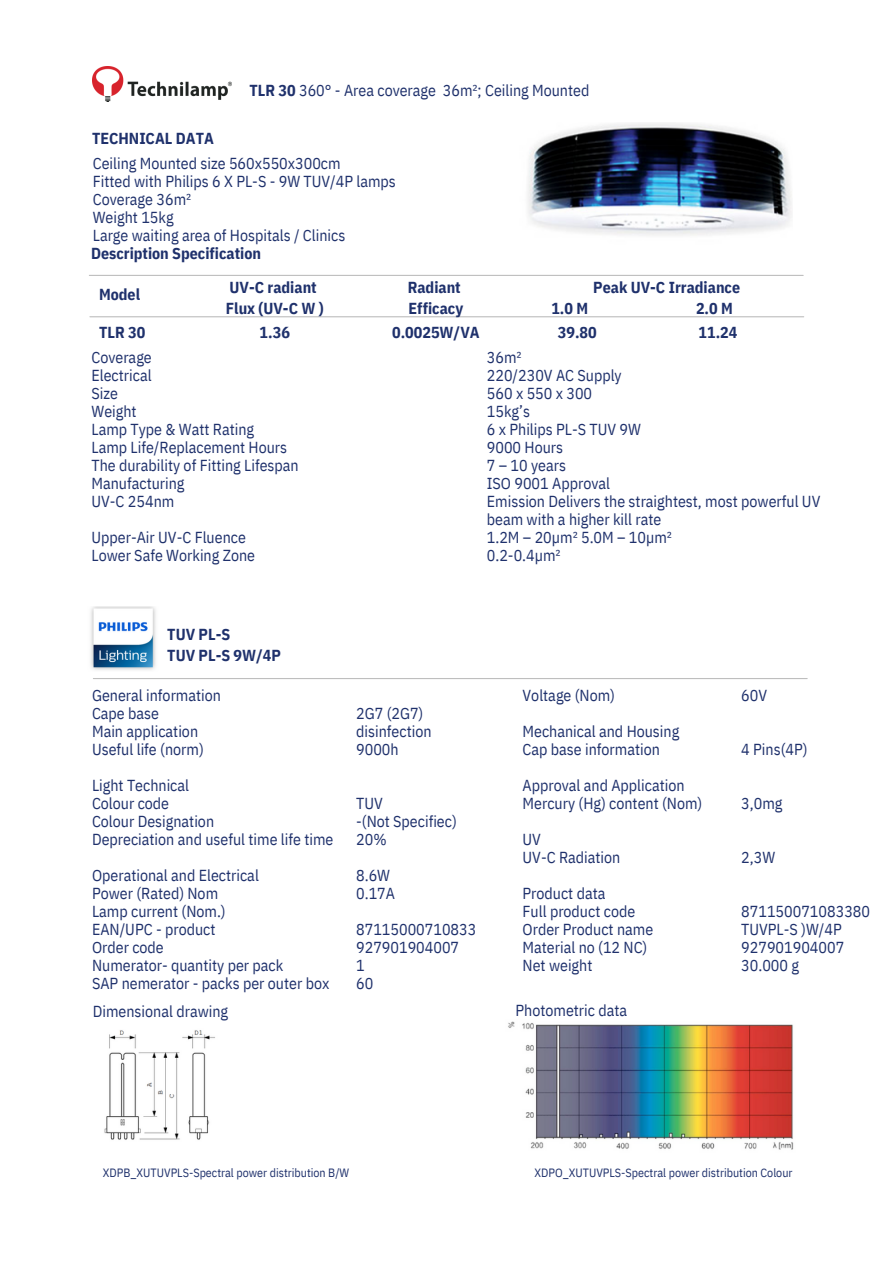
<style>
.page{position:relative;width:894px;height:1264px;background:#fff}
.page>*{position:absolute;margin:0;border:0;box-sizing:border-box;transform-origin:0 0}
.t1{font:15.9px/18px "IBM Plex Sans Cond";color:#1f316c}
.t2{font:700 15.9px/21.3px "IBM Plex Sans Cond";color:#1f316c}
.t3{font:12px "IBM Plex Sans Cond";color:#1f316c}
.s1{font-weight:700}
</style>
<div class="page">
<img style="left:528px;top:123px;width:264px;height:113px">
<img style="left:508px;top:1021px;width:286px;height:129px">
<hr style="left:89px;top:275px;width:713px;height:1px;background:#bebebe">
<hr style="left:90px;top:316px;width:713px;height:1px;background:#bebebe">
<img style="left:104px;top:1030px;width:111px;height:110px">
<img style="left:91px;top:606px;width:65px;height:64px">
<img style="left:92px;top:67px;width:139px;height:35px">
<hr style="left:93px;top:678px;width:714px;height:1px;background:#bebebe">
<h4 class="t2" style="left:92px;top:127px;width:123px">TECHNICAL DATA</h4>
<h4 class="t1" style="left:249px;top:81px;width:341px"><span class="s1">TLR 30</span> 360° - Area coverage 36m²; Ceiling Mounted</h4>
<p class="t1" style="left:93px;top:154px;width:249px">Ceiling Mounted size 560x550x300cm</p>
<h4 class="t1" style="left:93px;top:172px;width:304px">Fitted with Philips 6 X PL-S - 9W TUV/4P lamps<br>Coverage 36m²</h4>
<p class="t1" style="left:93px;top:208px;width:82px">Weight 15kg</p>
<h4 class="t1" style="left:93px;top:226px;width:254px">Large waiting area of Hospitals / Clinics</h4>
<h3 class="t2" style="left:91px;top:243px;width:171px">Description Specification</h3>
<h1 class="t2" style="left:99px;top:284px;width:43px">Model</h1>
<h3 class="t2" style="left:226px;top:276px;width:99px">UV-C radiant<br>Flux (UV-C W )</h3>
<h3 class="t2" style="left:407px;top:276px;width:57px">Radiant<br>Efficacy</h3>
<p class="t2" style="left:593px;top:276px;width:148px">Peak UV-C Irradiance</p>
<p class="t2" style="left:551px;top:297px;width:38px">1.0 M</p>
<p class="t2" style="left:695px;top:297px;width:38px">2.0 M</p>
<h1 class="t2" style="left:99px;top:322px;width:48px">TLR 30</h1>
<h3 class="t2" style="left:259px;top:322px;width:32px">1.36</h3>
<h3 class="t2" style="left:392px;top:322px;width:89px">0.0025W/VA</h3>
<h4 class="t2" style="left:557px;top:322px;width:40px">39.80</h4>
<h4 class="t2" style="left:698px;top:322px;width:40px">11.24</h4>
<h3 class="t1" style="left:91px;top:348px;width:209px">Coverage<br>Electrical<br>Size<br>Weight<br>Lamp Type &amp; Watt Rating<br>Lamp Life/Replacement Hours<br>The durability of Fitting Lifespan<br>Manufacturing<br>UV-C 254nm</h3>
<h3 class="t1" style="left:91px;top:528px;width:165px">Upper-Air UV-C Fluence<br>Lower Safe Working Zone</h3>
<p class="t1" style="left:486px;top:348px;width:335px">36m²<br>220/230V AC Supply<br>560 x 550 x 300<br>15kg’s<br>6 x Philips PL-S TUV 9W<br>9000 Hours<br>7 – 10 years<br>ISO 9001 Approval<br>Emission Delivers the straightest, most powerful UV beam with a higher kill rate<br>1.2M – 20µm² 5.0M – 10µm²<br>0.2-0.4µm²</p>
<h4 class="t2" style="left:167px;top:623px;width:115px">TUV PL-S<br>TUV PL-S 9W/4P</h4>
<h4 class="t1" style="left:92px;top:685px;width:130px">General information<br>Cape base<br>Main application<br>Useful life (norm)</h4>
<h4 class="t1" style="left:92px;top:775px;width:243px">Light Technical<br>Colour code<br>Colour Designation<br>Depreciation and useful time life time</h4>
<h4 class="t1" style="left:92px;top:865px;width:239px">Operational and Electrical<br>Power (Rated) Nom<br>Lamp current (Nom.)<br>EAN/UPC - product<br>Order code<br>Numerator- quantity per pack<br>SAP nemerator - packs per outer box</h4>
<h2 class="t1" style="left:356px;top:703px;width:77px">2G7 (2G7) disinfection<br>9000h</h2>
<h4 class="t1" style="left:356px;top:793px;width:102px">TUV<br>-(Not Specifiec)<br>20%</h4>
<h4 class="t1" style="left:356px;top:865px;width:40px">8.6W<br>0.17A</h4>
<h4 class="t1" style="left:356px;top:919px;width:122px">87115000710833<br>927901904007<br>1<br>60</h4>
<p class="t1" style="left:522px;top:685px;width:94px">Voltage (Nom)</p>
<h1 class="t1" style="left:522px;top:721px;width:158px">Mechanical and Housing<br>Cap base information</h1>
<p class="t1" style="left:522px;top:775px;width:181px">Approval and Application<br>Mercury (Hg) content (Nom)</p>
<h4 class="t1" style="left:522px;top:829px;width:99px">UV<br>UV-C Radiation</h4>
<h4 class="t1" style="left:522px;top:883px;width:132px">Product data<br>Full product code<br>Order Product name<br>Material no (12 NC)<br>Net weight</h4>
<p class="t1" style="left:741px;top:685px;width:27px">60V</p>
<h4 class="t1" style="left:741px;top:739px;width:68px">4 Pins(4P)</h4>
<p class="t1" style="left:741px;top:793px;width:43px">3,0mg</p>
<h3 class="t1" style="left:741px;top:847px;width:35px">2,3W</h3>
<p class="t1" style="left:741px;top:901px;width:130px">871150071083380<br>TUVPL-S )W/4P<br>927901904007<br>30.000 g</p>
<h4 class="t1" style="left:93px;top:1002px;width:137px">Dimensional drawing</h4>
<h4 class="t1" style="left:515px;top:1000px;width:113px">Photometric data</h4>
<h2 class="t3" style="left:103px;top:1164px;width:248px">XDPB_XUTUVPLS-Spectral power distribution B/W</h2>
<h4 class="t3" style="left:534px;top:1164px;width:259px">XDPO_XUTUVPLS-Spectral power distribution Colour</h4>
</div>
